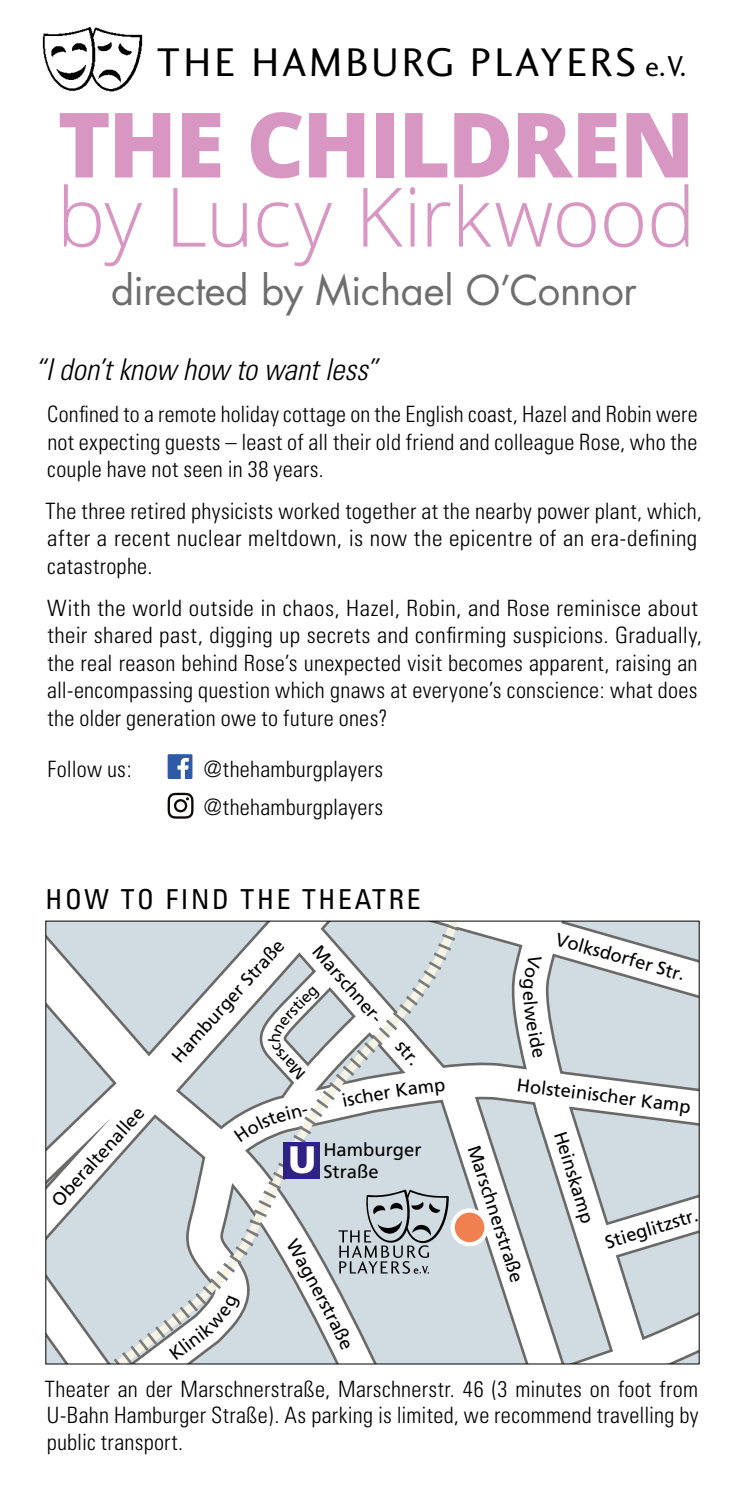
<style>
.page{position:relative;width:745px;height:1489px;background:#fff}
.page>*{position:absolute;margin:0;border:0;box-sizing:border-box;transform-origin:0 0}
.t1{font:41.5px "Charlotte Sans Book Plain";letter-spacing:.075em;color:#000}
.t2{font:40px "Futura Std";letter-spacing:-.01em;color:#6e6e6e}
.t3{font:italic 300 condensed 30px "Univers";letter-spacing:-.005em;color:#000}
.t4{font:condensed 27.5px "Univers";letter-spacing:.1em;color:#000}
.t5{font:300 condensed 22.5px/27.5px "Univers";letter-spacing:.015em;color:#000;text-align:justify}
.t6{font:300 condensed 22.5px/27.5px "Univers";letter-spacing:.015em;color:#000;scale:1.04 1}
.t7{font:18.5px "Frutiger";color:#000}
.t8{font:18.25px/21.8px "Frutiger";color:#000}
.t9{font:15.75px "Frutiger";color:#000}
.s1{font-size:29.75px}
.s2{font-size:18.5px}
</style>
<div class="page">
<svg style="left:45px;top:920px;width:654px;height:444px"></svg>
<img style="left:42px;top:27px;width:101px;height:65px">
<svg style="left:167px;top:754px;width:25px;height:25px"></svg>
<svg style="left:167px;top:792px;width:26px;height:26px"></svg>
<svg style="left:60px;top:113px;width:48px;height:64px"></svg>
<svg style="left:115px;top:113px;width:55px;height:64px"></svg>
<svg style="left:182px;top:113px;width:38px;height:64px"></svg>
<svg style="left:251px;top:112px;width:51px;height:66px"></svg>
<svg style="left:309px;top:113px;width:55px;height:64px"></svg>
<div style="left:376px;top:113px;width:17px;height:64px;background:#d897c3"></div>
<svg style="left:405px;top:113px;width:42px;height:64px"></svg>
<svg style="left:454px;top:113px;width:54px;height:64px"></svg>
<svg style="left:518px;top:113px;width:98px;height:64px"></svg>
<svg style="left:626px;top:113px;width:61px;height:64px"></svg>
<svg style="left:64px;top:184px;width:78px;height:82px"></svg>
<svg style="left:173px;top:188px;width:32px;height:58px"></svg>
<svg style="left:212px;top:203px;width:34px;height:44px"></svg>
<svg style="left:257px;top:202px;width:31px;height:45px"></svg>
<svg style="left:294px;top:203px;width:38px;height:63px"></svg>
<svg style="left:363px;top:188px;width:39px;height:58px"></svg>
<svg style="left:410px;top:187px;width:5px;height:59px"></svg>
<svg style="left:427px;top:202px;width:23px;height:44px"></svg>
<svg style="left:459px;top:184px;width:136px;height:63px"></svg>
<svg style="left:604px;top:202px;width:38px;height:45px"></svg>
<svg style="left:651px;top:184px;width:37px;height:63px"></svg>
<svg style="left:285px;top:1237px;width:42px;height:66px"></svg>
<svg style="left:338px;top:1338px;width:13px;height:12px"></svg>
<svg style="left:519px;top:954px;width:25px;height:104px"></svg>
<svg style="left:208px;top:1295px;width:33px;height:34px"></svg>
<svg style="left:234px;top:1106px;width:73px;height:36px"></svg>
<svg style="left:342px;top:1080px;width:103px;height:26px"></svg>
<svg style="left:268px;top:1010px;width:26px;height:40px"></svg>
<h1 class="t1" style="left:156px;top:38px;width:530px">THE HAMBURG PLAYERS <span class="s1">e.V.</span></h1>
<h2 class="t2" style="left:111px;top:264px;width:527px">directed by Michael O’Connor</h2>
<h3 class="t3" style="left:34px;top:352px;width:344px">“I don’t know how to want less”</h3>
<p class="t5" style="left:47px;top:400px;width:651px">Confined to a remote holiday cottage on the English coast, Hazel and Robin were not expecting guests – least of all their old friend and colleague Rose, who the couple have not seen in 38 years.</p>
<p class="t5" style="left:46px;top:497px;width:657px;text-align:left">The three retired physicists worked together at the nearby power plant, which, after a recent nuclear meltdown, is now the epicentre of an era-defining catastrophe.</p>
<p class="t6" style="left:47px;top:594px;width:631px">With the world outside in chaos, Hazel, Robin, and Rose reminisce about their shared past, digging up secrets and confirming suspicions. Gradually, the real reason behind Rose’s unexpected visit becomes apparent, raising an all-encompassing question which gnaws at everyone’s conscience: what does the older generation owe to future ones?</p>
<p class="t5" style="left:48px;top:755px;width:86px">Follow us:</p>
<p class="t5" style="left:204px;top:750px;width:181px;line-height:37.5px">@thehamburgplayers @thehamburgplayers</p>
<p class="t4" style="left:45px;top:881px;width:376px">HOW TO FIND THE THEATRE</p>
<p class="t8" style="left:47px;top:1196px;width:129px;rotate:-48deg">Ob<span class="s2">e</span>ral<span class="s2">te</span>nal<span class="s2">l</span>ee</p>
<p class="t8" style="left:167px;top:1051px;width:160px;rotate:-48deg">Hamburger Straße</p>
<p class="t8" style="left:324px;top:940px;width:101px;rotate:49deg">Marschner-</p>
<p class="t9" style="left:284px;top:1005px;width:37px;rotate:-46deg">stieg</p>
<p class="t9" style="left:296px;top:1083px;width:37px;rotate:-135deg">Mars</p>
<p class="t8" style="left:407px;top:1035px;width:28px;rotate:49deg">str.</p>
<p class="t8" style="left:288px;top:1138px;width:134px;text-indent:35px">Hamburger<br><sup>U</sup> Straße</p>
<p class="t8" style="left:165px;top:1346px;width:50px;rotate:-37deg">Klinik</p>
<p class="t8" style="left:334px;top:1295px;width:44px;rotate:63deg">str<span class="s2">a</span>ß</p>
<p class="t8" style="left:559px;top:927px;width:135px;rotate:16deg">Volksdorfer Str.</p>
<p class="t7" style="left:518px;top:1073px;width:176px;rotate:7deg">Holsteinischer Kamp</p>
<p class="t8" style="left:483px;top:1142px;width:145px;rotate:72deg">Marschnerstraße</p>
<p class="t8" style="left:569px;top:1128px;width:96px;rotate:72deg">Heinskamp</p>
<p class="t8" style="left:602px;top:1231px;width:98px;rotate:-17deg">Stieglitzstr.</p>
<p class="t8" style="left:515px;top:1389px;width:54px;rotate:-19deg">kstraß</p>
<p class="t5" style="left:45px;top:1375px;width:654px;line-height:26.2px">Theater an der Marschnerstraße, Marschnerstr. 46 (3 minutes on foot from U-Bahn Hamburger Straße). As parking is limited, we recommend travelling by public transport.</p>
</div>
